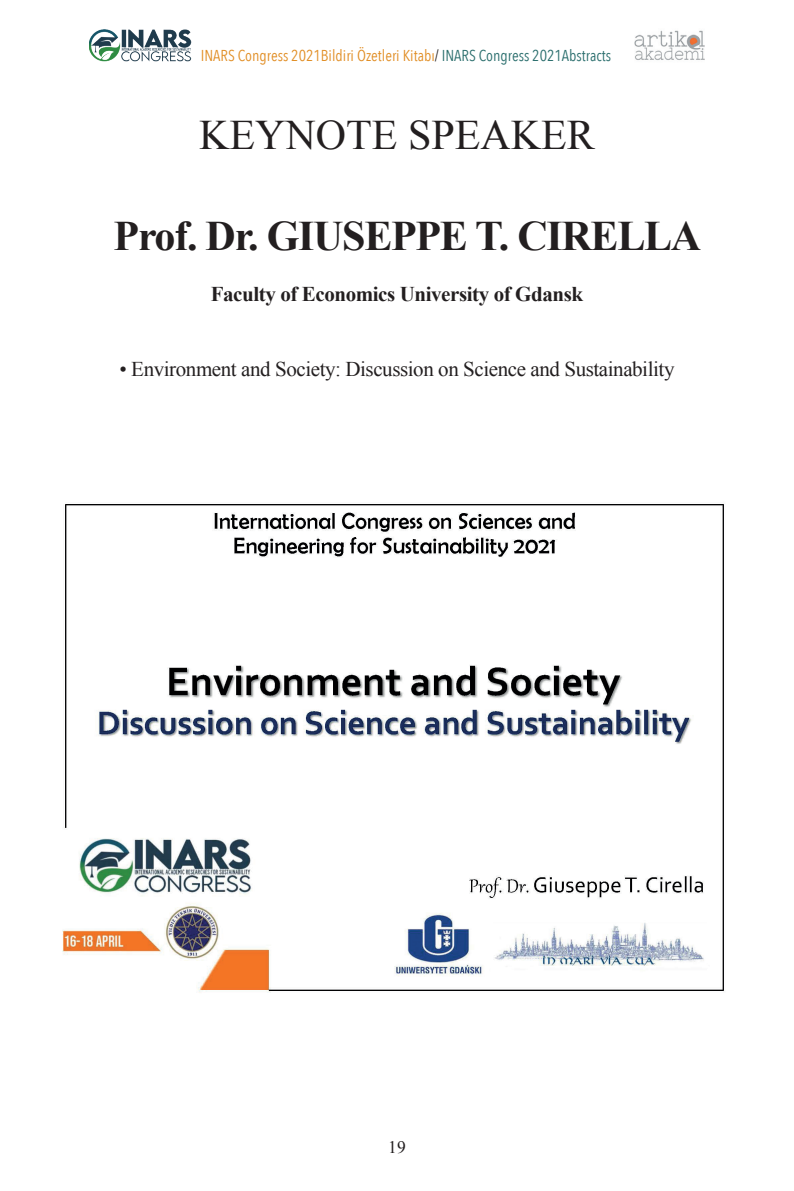
<style>
.page{position:relative;width:794px;height:1191px;background:#fff}
.page>*{position:absolute;margin:0;border:0;box-sizing:border-box;transform-origin:0 0}
.t1{font:700 42px "Times New Roman";letter-spacing:-.03em;color:#231f20}
.t2{font:42px "Times New Roman";color:#231f20}
.t3{font:21px "Times New Roman";letter-spacing:-.02em;color:#231f20}
.t4{font:700 21px "Times New Roman";letter-spacing:-.02em;color:#231f20}
.t5{font:17.5px "Times New Roman";color:#231f20}
.t6{font:15.75px "Avenir Next Condensed";color:#e18e25}
.s1{color:#231f20}
.s2{color:#2a6e6d}
</style>
<div class="page">
<img style="left:89px;top:29px;width:102px;height:33px">
<img style="left:634px;top:30px;width:70px;height:30px">
<img style="left:62px;top:504px;width:662px;height:489px">
<p class="t6" style="left:201px;top:42px;width:412px">INARS Congress 2021Bildiri Özetleri Kitabı<span class="s1">/</span> <span class="s2">INARS Congress 2021Abstracts</span></p>
<h1 class="t2" style="left:199px;top:107px;width:397px">KEYNOTE SPEAKER</h1>
<h1 class="t1" style="left:114px;top:207px;width:589px">Prof. Dr. GIUSEPPE T. CIRELLA</h1>
<h2 class="t4" style="left:211px;top:279px;width:374px">Faculty of Economics University of Gdansk</h2>
<h2 class="t3" style="left:119px;top:355px;width:556px">• Environment and Society: Discussion on Science and Sustainability</h2>
<p class="t5" style="left:388px;top:1135px;width:19px">19</p>
</div>
